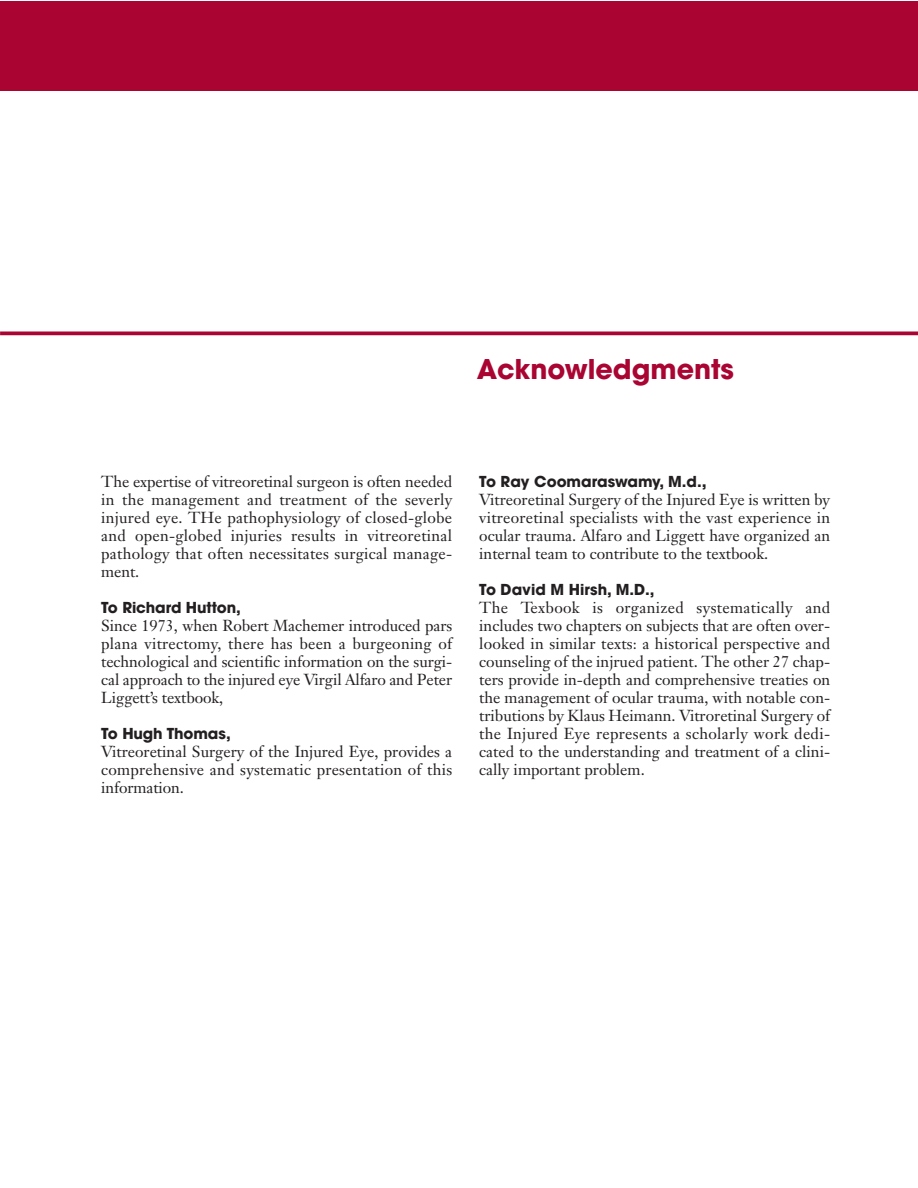
<style>
.page{position:relative;width:918px;height:1188px;background:#fff}
.page>*{position:absolute;margin:0;border:0;box-sizing:border-box;transform-origin:0 0}
.t1{font:700 27px "Avant Garde";color:#a90432}
.t2{font:15.75px/18px "Janson Text";color:#231f20;text-align:justify}
.t3{font:700 15px "Avant Garde";letter-spacing:-.005em;color:#231f20}
.s1{font-size:15.75px}
</style>
<div class="page">
<div style="left:0;top:1px;width:918px;height:89px;background:#a90432"></div>
<hr style="left:0;top:332px;width:918px;height:3px;background:#a90432">
<h1 class="t1" style="left:477px;top:359px;width:259px">Acknowledgments</h1>
<p class="t2" style="left:101px;top:474px;width:353px">The expertise of vitreoretinal surgeon is often needed in the management and treatment of the severly injured eye. THe pathophysiology of closed-globe and open-globed injuries results in vitreoretinal pathology that often necessitates surgical manage&shy;ment.</p>
<p class="t3" style="left:101px;top:602px;width:141px">To Richard Hutton,</p>
<p class="t2" style="left:101px;top:618px;width:353px">Since 1973, when Robert Machemer introduced pars plana vitrectomy, there has been a burgeoning of technological and scientific information on the surgi&shy;cal approach to the injured eye Virgil Alfaro and Peter Liggett’s textbook,</p>
<p class="t3" style="left:101px;top:728px;width:131px">To Hugh Thomas,</p>
<p class="t2" style="left:101px;top:744px;width:352px">Vitreoretinal Surgery of the Injured Eye, provides a comprehensive and systematic presentation of this information.</p>
<p class="t3" style="left:479px;top:476px;width:229px">To Ray Coomaraswamy, M.d.<span class="s1">,</span></p>
<p class="t2" style="left:479px;top:492px;width:353px">Vitreoretinal Surgery of the Injured Eye is written by vitreoretinal specialists with the vast experience in ocular trauma. Alfaro and Liggett have organized an internal team to contribute to the textbook.</p>
<p class="t3" style="left:479px;top:584px;width:177px">To David M Hirsh, M.D.,</p>
<p class="t2" style="left:479px;top:600px;width:353px">The Texbook is organized systematically and includes two chapters on subjects that are often over&shy;looked in similar texts: a historical perspective and counseling of the injrued patient. The other 27 chap&shy;ters provide in-depth and comprehensive treaties on the management of ocular trauma, with notable con&shy;tributions by Klaus Heimann. Vitroretinal Surgery of the Injured Eye represents a scholarly work dedi&shy;cated to the understanding and treatment of a clini&shy;cally important problem.</p>
</div>
